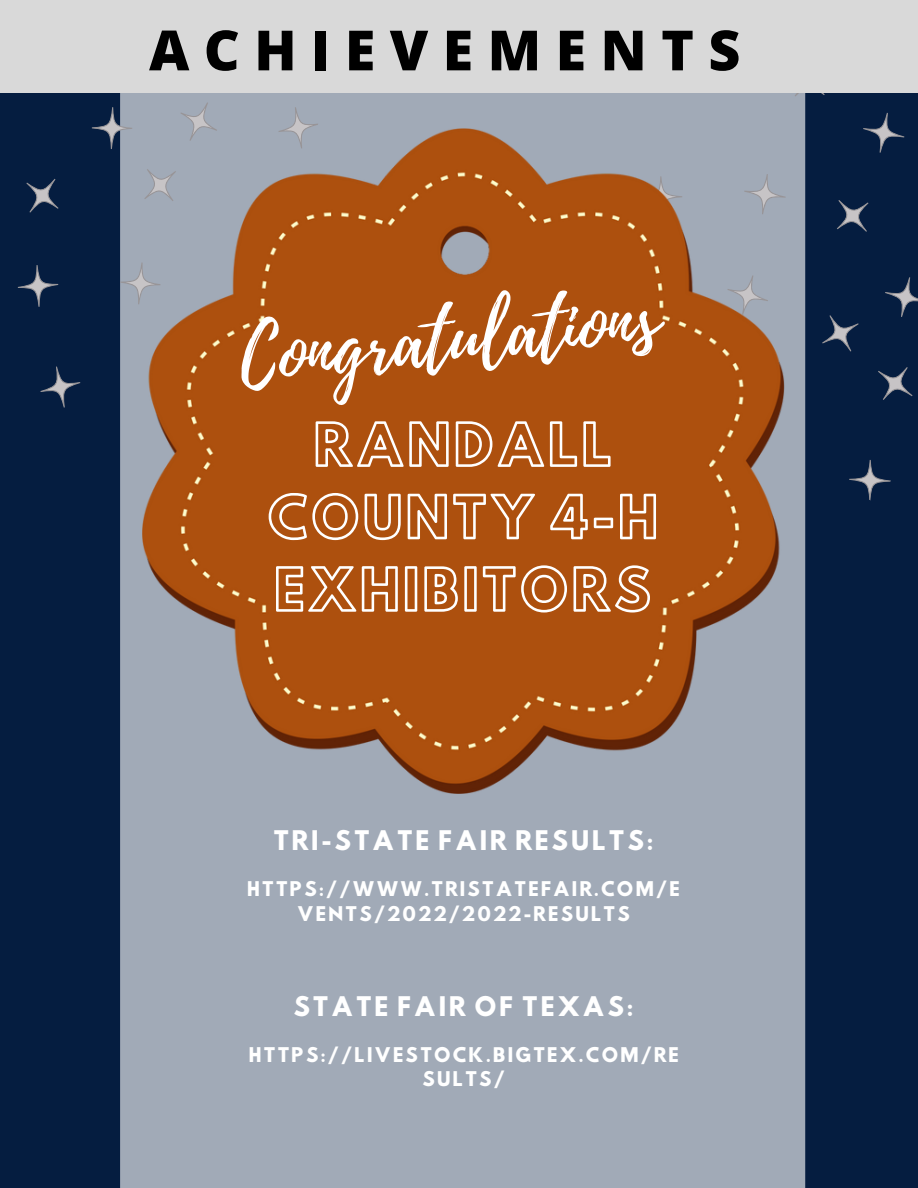
<style>
.page{position:relative;width:918px;height:1188px;background:#051d40}
.page>*{position:absolute;margin:0;border:0;box-sizing:border-box;transform-origin:0 0}
.t1{font:76.65px "Playlist Script";color:#fff}
.t2{font:800 55.5px "Open Sans";letter-spacing:.26em;color:#000}
.t3{font:52.05px/72.4px "Hussar Ekologiczne 1";letter-spacing:.06em;color:#fff;text-align:center}
.t4{font:24px "Hussar Bd";letter-spacing:.09em;color:#fff}
.t5{font:18px/24.8px "Hussar Bd";letter-spacing:.09em;color:#fff;text-align:center}
</style>
<div class="page">
<div style="left:120px;top:92px;width:685px;height:1096px;background:#a1aab7"></div>
<svg style="left:863px;top:112px;width:42px;height:41px"></svg>
<svg style="left:784px;top:168px;width:7px;height:52px"></svg>
<svg style="left:781px;top:92px;width:55px;height:16px"></svg>
<svg style="left:849px;top:460px;width:42px;height:41px"></svg>
<svg style="left:837px;top:200px;width:32px;height:32px"></svg>
<svg style="left:822px;top:277px;width:96px;height:123px"></svg>
<div style="left:0;top:0;width:918px;height:92px;background:#d9d9d9"></div>
<img style="left:142px;top:128px;width:642px;height:665px">
<svg style="left:17px;top:265px;width:42px;height:42px"></svg>
<svg style="left:174px;top:96px;width:50px;height:51px;background:#a2aab6"></svg>
<svg style="left:276px;top:104px;width:45px;height:47px;background:#a3aab6"></svg>
<svg style="left:26px;top:178px;width:33px;height:35px"></svg>
<svg style="left:120px;top:258px;width:45px;height:51px;background:#a2aab5"></svg>
<svg style="left:139px;top:163px;width:42px;height:44px;background:#a3aab6"></svg>
<svg style="left:91px;top:103px;width:45px;height:50px"></svg>
<svg style="left:40px;top:366px;width:41px;height:42px"></svg>
<h2 class="t2" style="left:149px;top:11px;width:593px">ACHIEVEMENTS</h2>
<h1 class="t1" style="left:235px;top:301px;width:422px;rotate:-5deg">Congratulations</h1>
<h3 class="t3" style="left:267px;top:414px;width:392px">RANDALL<br>COUNTY 4-H<br>EXHIBITORS</h3>
<h3 class="t4" style="left:273px;top:829px;width:382px">TRI-STATE FAIR RESULTS:</h3>
<p class="t5" style="left:247px;top:879px;width:435px">HTTPS://WWW.TRISTATEFAIR.COM/E<br>VENTS/2022/2022-RESULTS</p>
<h3 class="t4" style="left:293px;top:994px;width:342px">STATE FAIR OF TEXAS:</h3>
<p class="t5" style="left:249px;top:1044px;width:432px">HTTPS://LIVESTOCK.BIGTEX.COM/RE<br>SULTS/</p>
</div>
